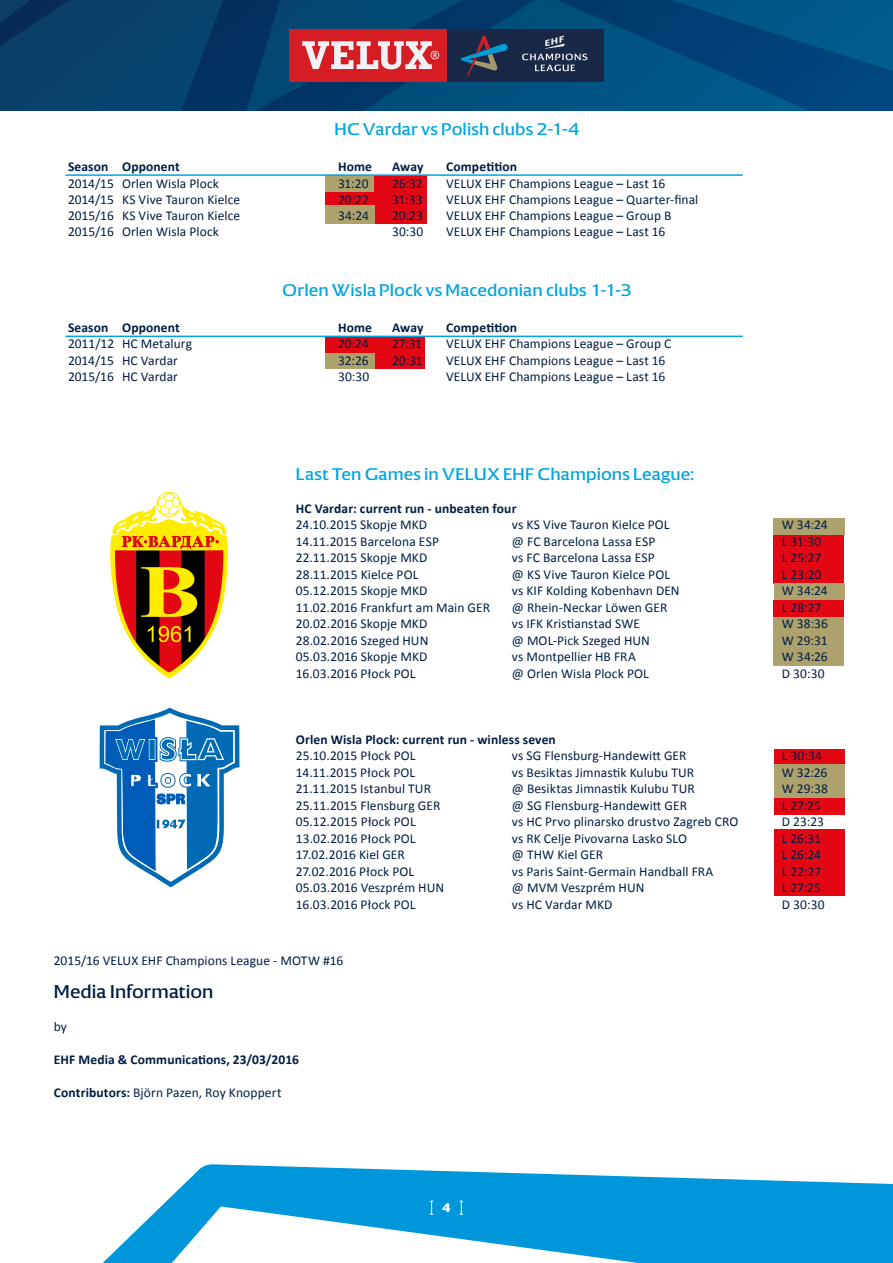
<style>
.page{position:relative;width:893px;height:1263px;background:#fff}
.page>*{position:absolute;margin:0;border:0;box-sizing:border-box;transform-origin:0 0}
.t1{font:18px "EHF";color:#001d43}
.t2{font:16.5px "EHF";letter-spacing:.005em;color:#00a5df}
.t3{font:13.5px "Calibri";letter-spacing:.005em;color:#001d43}
.t4{font:700 13.5px "Calibri";letter-spacing:.01em;color:#001d43}
.t5{font:800 12px "EHF";color:#fff}
.s1{font-weight:700}
</style>
<div class="page">
<svg style="left:102px;top:1164px;width:791px;height:99px;fill:#0096da"></svg>
<svg style="left:430px;top:1201px;width:3px;height:14px"></svg>
<svg style="left:460px;top:1201px;width:3px;height:14px"></svg>
<svg style="left:0;top:0;width:893px;height:111px;background:#024574"></svg>
<div style="left:446px;top:29px;width:158px;height:53px;background:#182846"></div>
<svg style="left:461px;top:35px;width:47px;height:42px"></svg>
<div style="left:289px;top:29px;width:157px;height:53px;background:#d61d24"></div>
<svg style="left:302px;top:41px;width:137px;height:28px"></svg>
<svg style="left:522px;top:36px;width:65px;height:35px"></svg>
<div style="left:774px;top:797px;width:71px;height:18px;background:#e30613"></div>
<div style="left:774px;top:749px;width:71px;height:17px;background:#e30613"></div>
<div style="left:773px;top:535px;width:71px;height:48px;background:#e30613"></div>
<div style="left:773px;top:600px;width:71px;height:17px;background:#e30613"></div>
<div style="left:774px;top:583px;width:71px;height:17px;background:#ada26d"></div>
<div style="left:325px;top:337px;width:50px;height:16px;background:#e30613"></div>
<div style="left:325px;top:192px;width:50px;height:15px;background:#e30613"></div>
<div style="left:375px;top:337px;width:50px;height:32px;background:#e30613"></div>
<div style="left:325px;top:176px;width:50px;height:16px;background:#ada26d"></div>
<div style="left:325px;top:353px;width:50px;height:16px;background:#ada26d"></div>
<div style="left:375px;top:175px;width:52px;height:49px;background:#e30613"></div>
<div style="left:325px;top:206px;width:50px;height:18px;background:#ada26d"></div>
<hr style="left:66px;top:174px;width:677px;height:2px;background:#00a5df">
<hr style="left:66px;top:336px;width:677px;height:1px;background:#00a5df">
<div style="left:773px;top:617px;width:71px;height:49px;background:#ada26d"></div>
<div style="left:774px;top:764px;width:71px;height:33px;background:#ada26d"></div>
<div style="left:774px;top:829px;width:71px;height:66px;background:#e30613"></div>
<div style="left:773px;top:518px;width:72px;height:17px;background:#ada26d"></div>
<svg style="left:99px;top:707px;width:141px;height:181px"></svg>
<svg style="left:110px;top:492px;width:118px;height:186px"></svg>
<p class="t2" style="left:335px;top:119px;width:247px">HC Vardar vs Polish clubs 2-1-4</p>
<p class="t4" style="left:68px;top:158px;width:113px">Season Opponent</p>
<p class="t4" style="left:338px;top:158px;width:35px">Home</p>
<p class="t4" style="left:392px;top:158px;width:33px">Away</p>
<p class="t4" style="left:446px;top:158px;width:73px">Competition</p>
<p class="t3" style="left:68px;top:175px;width:152px">2014/15 Orlen Wisla Plock</p>
<p class="t3" style="left:338px;top:175px;width:32px">31:20</p>
<p class="t3" style="left:392px;top:175px;width:32px">26:32</p>
<p class="t3" style="left:446px;top:175px;width:221px">VELUX EHF Champions League – Last 16</p>
<p class="t3" style="left:68px;top:191px;width:174px">2014/15 KS Vive Tauron Kielce</p>
<p class="t3" style="left:338px;top:191px;width:33px">20:22</p>
<p class="t3" style="left:392px;top:191px;width:32px">31:33</p>
<p class="t3" style="left:446px;top:191px;width:254px">VELUX EHF Champions League – Quarter-final</p>
<p class="t3" style="left:68px;top:207px;width:174px">2015/16 KS Vive Tauron Kielce</p>
<p class="t3" style="left:338px;top:207px;width:32px">34:24</p>
<p class="t3" style="left:392px;top:207px;width:33px">20:23</p>
<p class="t3" style="left:446px;top:207px;width:227px">VELUX EHF Champions League – Group B</p>
<p class="t3" style="left:68px;top:223px;width:152px">2015/16 Orlen Wisla Plock</p>
<p class="t3" style="left:392px;top:223px;width:33px">30:30</p>
<p class="t3" style="left:446px;top:223px;width:221px">VELUX EHF Champions League – Last 16</p>
<p class="t2" style="left:282px;top:280px;width:351px">Orlen Wisla Plock vs Macedonian clubs 1-1-3</p>
<p class="t4" style="left:68px;top:319px;width:113px">Season Opponent</p>
<p class="t4" style="left:338px;top:319px;width:35px">Home</p>
<p class="t4" style="left:392px;top:319px;width:33px">Away</p>
<p class="t4" style="left:446px;top:319px;width:73px">Competition</p>
<p class="t3" style="left:68px;top:335px;width:126px">2011/12 HC Metalurg</p>
<p class="t3" style="left:338px;top:335px;width:32px">20:24</p>
<p class="t3" style="left:392px;top:335px;width:32px">27:31</p>
<p class="t3" style="left:446px;top:335px;width:227px">VELUX EHF Champions League – Group C</p>
<p class="t3" style="left:68px;top:352px;width:111px">2014/15 HC Vardar</p>
<p class="t3" style="left:338px;top:352px;width:32px">32:26</p>
<p class="t3" style="left:392px;top:352px;width:32px">20:31</p>
<p class="t3" style="left:446px;top:352px;width:221px">VELUX EHF Champions League – Last 16</p>
<p class="t3" style="left:68px;top:368px;width:111px">2015/16 HC Vardar</p>
<p class="t3" style="left:338px;top:368px;width:33px">30:30</p>
<p class="t3" style="left:446px;top:368px;width:221px">VELUX EHF Champions League – Last 16</p>
<p class="t2" style="left:296px;top:464px;width:400px">Last Ten Games in VELUX EHF Champions League:</p>
<p class="t4" style="left:296px;top:500px;width:222px">HC Vardar: current run - unbeaten four</p>
<p class="t3" style="left:296px;top:516px;width:133px">24.10.2015 Skopje MKD</p>
<p class="t3" style="left:512px;top:516px;width:159px">vs KS Vive Tauron Kielce POL</p>
<p class="t3" style="left:782px;top:516px;width:47px">W 34:24</p>
<p class="t3" style="left:296px;top:533px;width:145px">14.11.2015 Barcelona ESP</p>
<p class="t3" style="left:512px;top:533px;width:145px">@ FC Barcelona Lassa ESP</p>
<p class="t3" style="left:782px;top:533px;width:41px">L 31:30</p>
<p class="t3" style="left:296px;top:549px;width:133px">22.11.2015 Skopje MKD</p>
<p class="t3" style="left:512px;top:549px;width:144px">vs FC Barcelona Lassa ESP</p>
<p class="t3" style="left:782px;top:549px;width:41px">L 25:27</p>
<p class="t3" style="left:296px;top:566px;width:124px">28.11.2015 Kielce POL</p>
<p class="t3" style="left:512px;top:566px;width:160px">@ KS Vive Tauron Kielce POL</p>
<p class="t3" style="left:782px;top:566px;width:41px">L 23:20</p>
<p class="t3" style="left:296px;top:582px;width:133px">05.12.2015 Skopje MKD</p>
<p class="t3" style="left:512px;top:582px;width:169px">vs KIF Kolding Kobenhavn DEN</p>
<p class="t3" style="left:782px;top:582px;width:47px">W 34:24</p>
<p class="t3" style="left:296px;top:599px;width:196px">11.02.2016 Frankfurt am Main GER</p>
<p class="t3" style="left:512px;top:599px;width:157px">@ Rhein-Neckar Löwen GER</p>
<p class="t3" style="left:782px;top:599px;width:41px">L 28:27</p>
<p class="t3" style="left:296px;top:615px;width:133px">20.02.2016 Skopje MKD</p>
<p class="t3" style="left:512px;top:615px;width:130px">vs IFK Kristianstad SWE</p>
<p class="t3" style="left:782px;top:615px;width:48px">W 38:36</p>
<p class="t3" style="left:296px;top:632px;width:134px">28.02.2016 Szeged HUN</p>
<p class="t3" style="left:512px;top:632px;width:140px">@ MOL-Pick Szeged HUN</p>
<p class="t3" style="left:782px;top:632px;width:47px">W 29:31</p>
<p class="t3" style="left:296px;top:648px;width:133px">05.03.2016 Skopje MKD</p>
<p class="t3" style="left:512px;top:648px;width:125px">vs Montpellier HB FRA</p>
<p class="t3" style="left:782px;top:648px;width:47px">W 34:26</p>
<p class="t3" style="left:296px;top:665px;width:121px">16.03.2016 Płock POL</p>
<p class="t3" style="left:512px;top:665px;width:138px">@ Orlen Wisla Plock POL</p>
<p class="t3" style="left:782px;top:665px;width:44px">D 30:30</p>
<p class="t4" style="left:296px;top:731px;width:261px">Orlen Wisla Plock: current run - winless seven</p>
<p class="t3" style="left:296px;top:747px;width:121px">25.10.2015 Płock POL</p>
<p class="t3" style="left:512px;top:747px;width:176px">vs SG Flensburg-Handewitt GER</p>
<p class="t3" style="left:782px;top:747px;width:42px">L 30:34</p>
<p class="t3" style="left:296px;top:764px;width:121px">14.11.2015 Płock POL</p>
<p class="t3" style="left:512px;top:764px;width:184px">vs Besiktas Jimnastik Kulubu TUR</p>
<p class="t3" style="left:782px;top:764px;width:47px">W 32:26</p>
<p class="t3" style="left:296px;top:780px;width:137px">21.11.2015 Istanbul TUR</p>
<p class="t3" style="left:512px;top:780px;width:184px">@ Besiktas Jimnastik Kulubu TUR</p>
<p class="t3" style="left:782px;top:780px;width:48px">W 29:38</p>
<p class="t3" style="left:296px;top:797px;width:146px">25.11.2015 Flensburg GER</p>
<p class="t3" style="left:512px;top:797px;width:177px">@ SG Flensburg-Handewitt GER</p>
<p class="t3" style="left:782px;top:797px;width:41px">L 27:25</p>
<p class="t3" style="left:296px;top:813px;width:121px">05.12.2015 Płock POL</p>
<p class="t3" style="left:512px;top:813px;width:228px">vs HC Prvo plinarsko drustvo Zagreb CRO</p>
<p class="t3" style="left:782px;top:813px;width:44px">D 23:23</p>
<p class="t3" style="left:296px;top:830px;width:121px">13.02.2016 Płock POL</p>
<p class="t3" style="left:512px;top:830px;width:177px">vs RK Celje Pivovarna Lasko SLO</p>
<p class="t3" style="left:782px;top:830px;width:41px">L 26:31</p>
<p class="t3" style="left:296px;top:846px;width:110px">17.02.2016 Kiel GER</p>
<p class="t3" style="left:512px;top:846px;width:93px">@ THW Kiel GER</p>
<p class="t3" style="left:782px;top:846px;width:41px">L 26:24</p>
<p class="t3" style="left:296px;top:863px;width:120px">27.02.2016 Płock POL</p>
<p class="t3" style="left:512px;top:863px;width:203px">vs Paris Saint-Germain Handball FRA</p>
<p class="t3" style="left:782px;top:863px;width:41px">L 22:27</p>
<p class="t3" style="left:296px;top:879px;width:150px">05.03.2016 Veszprém HUN</p>
<p class="t3" style="left:512px;top:879px;width:134px">@ MVM Veszprém HUN</p>
<p class="t3" style="left:782px;top:879px;width:41px">L 27:25</p>
<p class="t3" style="left:296px;top:896px;width:121px">16.03.2016 Płock POL</p>
<p class="t3" style="left:512px;top:896px;width:102px">vs HC Vardar MKD</p>
<p class="t3" style="left:782px;top:896px;width:44px">D 30:30</p>
<p class="t3" style="left:54px;top:952px;width:291px">2015/16 VELUX EHF Champions League - MOTW #16</p>
<h1 class="t1" style="left:54px;top:981px;width:161px">Media Information</h1>
<p class="t3" style="left:54px;top:1018px;width:15px">by</p>
<p class="t4" style="left:54px;top:1051px;width:247px">EHF Media &amp; Communications, 23/03/2016</p>
<p class="t3" style="left:54px;top:1084px;width:229px"><span class="s1">Contributors:</span> Björn Pazen, Roy Knoppert</p>
<p class="t5" style="left:442px;top:1201px;width:10px">4</p>
</div>
